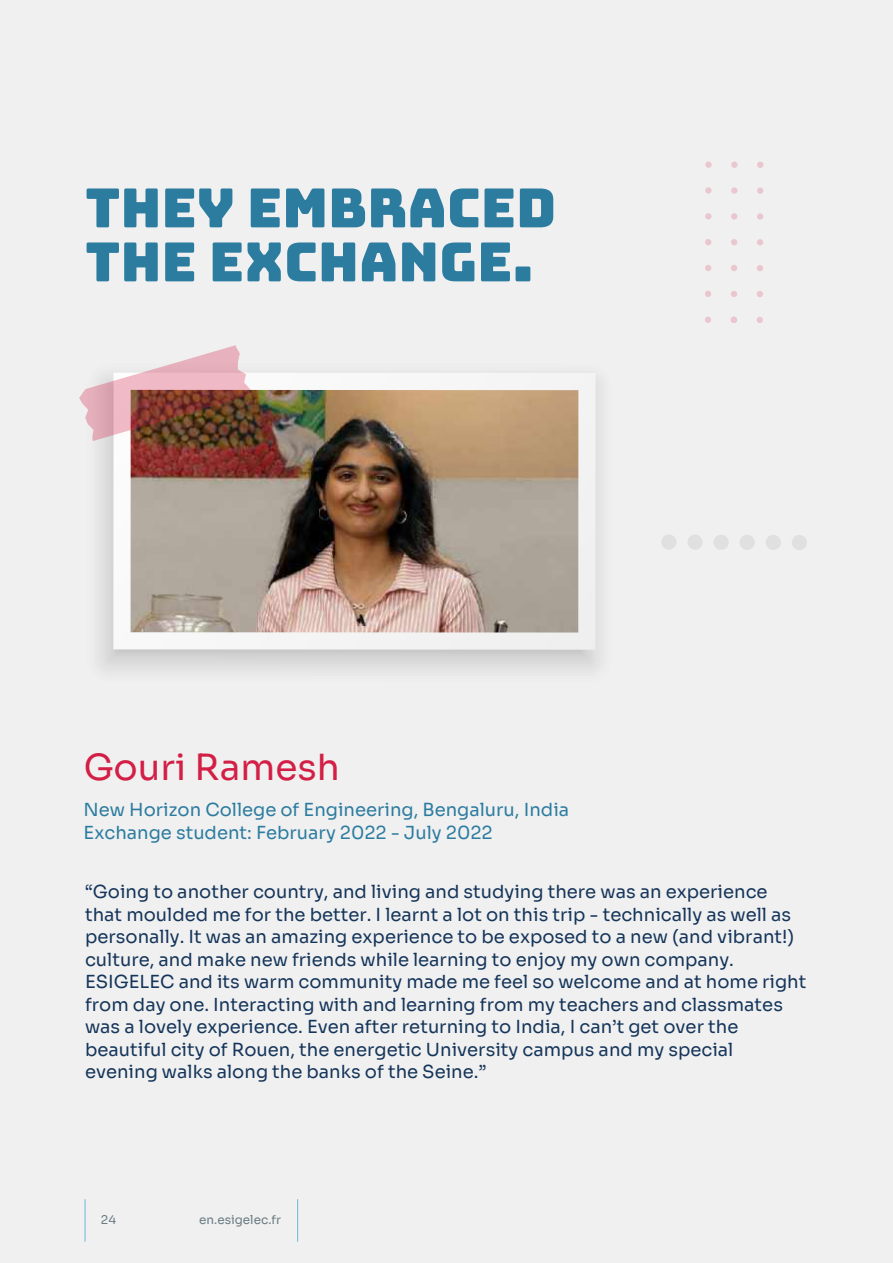
<style>
.page{position:relative;width:893px;height:1263px;background:#f0f0f0}
.page>*{position:absolute;margin:0;border:0;box-sizing:border-box;transform-origin:0 0}
.t1{font:54px/54px "Bungee";color:#2c7ca0}
.t2{font:36px "Sora";color:#d31f46}
.t3{font:18px/22.5px "Sora";color:#15355a}
.t4{font:18px/22.5px "Sora";color:#2c7ca0}
.t5{font:12px "Sora";color:#6a7b82}
</style>
<div class="page">
<svg style="left:705px;top:161px;width:58px;height:162px"></svg>
<div style="left:661px;top:534px;width:15px;height:16px;background:#e0e0e0;border-radius:50%"></div>
<div style="left:687px;top:535px;width:16px;height:15px;background:#e0e0e0;border-radius:50%"></div>
<div style="left:713px;top:535px;width:16px;height:15px;background:#e0e0e0;border-radius:50%"></div>
<div style="left:740px;top:535px;width:15px;height:15px;background:#e0e0e0;border-radius:50%"></div>
<div style="left:766px;top:535px;width:15px;height:15px;background:#e0e0e0;border-radius:50%"></div>
<div style="left:792px;top:535px;width:15px;height:15px;background:#e0e0e0;border-radius:50%"></div>
<svg style="left:99px;top:379px;width:501px;height:292px"></svg>
<div style="left:113px;top:373px;width:483px;height:277px;background:#f5f5f5"></div>
<img style="left:131px;top:390px;width:447px;height:242px">
<img style="left:79px;top:345px;width:174px;height:96px">
<hr style="left:85px;top:1199px;width:1px;height:43px;background:#6db6d5">
<hr style="left:297px;top:1199px;width:1px;height:43px;background:#6db6d5">
<h1 class="t1" style="left:85px;top:182px;width:473px">THEY EMBRACED<br>THE EXCHANGE.</h1>
<h2 class="t2" style="left:84px;top:738px;width:258px">Gouri Ramesh</h2>
<p class="t4" style="left:84px;top:797px;width:487px">New Horizon College of Engineering, Bengaluru, India<br>Exchange student: February 2022 - July 2022</p>
<p class="t3" style="left:85px;top:879px;width:723px">“Going to another country, and living and studying there was an experience that moulded me for the better. I learnt a lot on this trip - technically as well as personally. It was an amazing experience to be exposed to a new (and vibrant!) culture, and make new friends while learning to enjoy my own company.<br>ESIGELEC and its warm community made me feel so welcome and at home right from day one. Interacting with and learning from my teachers and classmates was a lovely experience. Even after returning to India, I can’t get over the beautiful city of Rouen, the energetic University campus and my special evening walks along the banks of the Seine.”</p>
<p class="t5" style="left:101px;top:1210px;width:17px">24</p>
<p class="t5" style="left:199px;top:1210px;width:83px">en.esigelec.fr</p>
</div>
